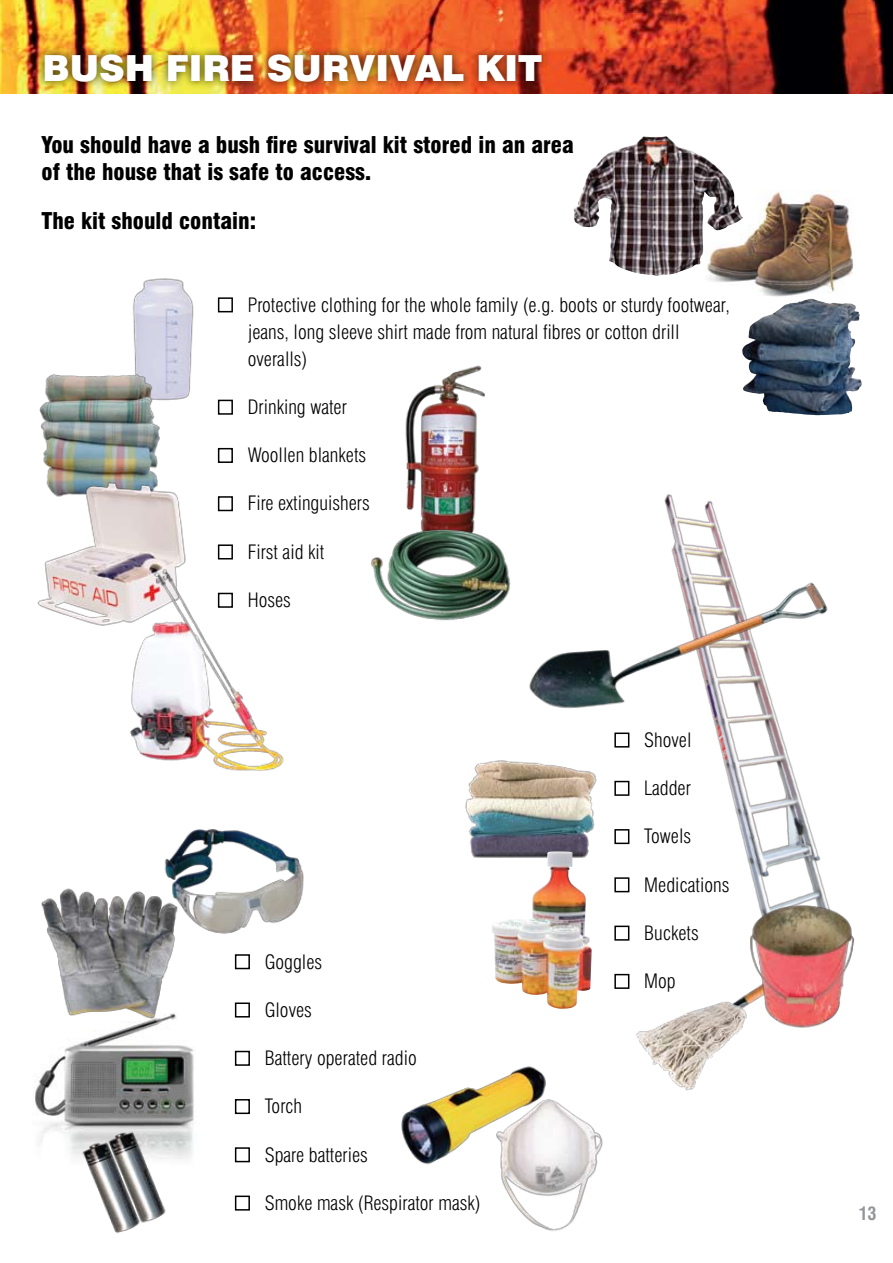
<style>
.page{position:relative;width:893px;height:1263px;background:#fff}
.page>*{position:absolute;margin:0;border:0;box-sizing:border-box;transform-origin:0 0}
.t1{font:900 36px "Swiss 721 BT";color:#fff}
.t2{font:900 condensed 22.5px/27px "Swiss 721 BT";color:#000}
.t3{font:300 condensed 19.5px/27px "Swiss 721 BT";color:#000}
.t4{font:700 condensed 18px "Swiss 721 BT";color:#939598}
</style>
<div class="page">
<img style="left:0;top:0;width:893px;height:94px">
<img style="left:133px;top:278px;width:61px;height:122px">
<div style="left:235px;top:954px;width:15px;height:15px;border:2px solid #000"></div>
<div style="left:235px;top:1002px;width:15px;height:15px;border:2px solid #000"></div>
<div style="left:235px;top:1051px;width:15px;height:15px;border:2px solid #000"></div>
<div style="left:235px;top:1099px;width:15px;height:15px;border:2px solid #000"></div>
<div style="left:235px;top:1147px;width:15px;height:15px;border:2px solid #000"></div>
<div style="left:235px;top:1195px;width:15px;height:15px;border:2px solid #000"></div>
<div style="left:218px;top:297px;width:15px;height:15px;border:2px solid #000"></div>
<div style="left:218px;top:400px;width:15px;height:15px;border:2px solid #000"></div>
<div style="left:218px;top:448px;width:15px;height:15px;border:2px solid #000"></div>
<div style="left:218px;top:496px;width:15px;height:15px;border:2px solid #000"></div>
<div style="left:218px;top:544px;width:15px;height:15px;border:2px solid #000"></div>
<img style="left:614px;top:494px;width:211px;height:447px">
<img style="left:529px;top:574px;width:299px;height:152px">
<img style="left:39px;top:362px;width:136px;height:111px">
<img style="left:465px;top:738px;width:150px;height:137px">
<img style="left:164px;top:829px;width:140px;height:105px">
<img style="left:405px;top:365px;width:80px;height:142px">
<img style="left:401px;top:1066px;width:145px;height:99px">
<img style="left:614px;top:973px;width:121px;height:118px">
<img style="left:733px;top:891px;width:122px;height:143px">
<img style="left:37px;top:473px;width:148px;height:147px">
<img style="left:371px;top:507px;width:140px;height:114px">
<img style="left:80px;top:552px;width:204px;height:219px">
<img style="left:484px;top:1085px;width:119px;height:146px">
<img style="left:706px;top:190px;width:148px;height:107px">
<img style="left:573px;top:136px;width:91px;height:91px">
<img style="left:742px;top:299px;width:120px;height:116px">
<img style="left:35px;top:1026px;width:159px;height:133px">
<img style="left:492px;top:851px;width:100px;height:158px">
<img style="left:41px;top:881px;width:147px;height:145px">
<img style="left:73px;top:1120px;width:98px;height:113px">
<div style="left:36px;top:45px;width:514px;height:45px;background:#000;opacity:.75"></div>
<h1 class="t1" style="left:43px;top:46px;width:493px">BUSH FIRE SURVIVAL KIT</h1>
<p class="t2" style="left:42px;top:132px;width:534px">You should have a bush fire survival kit stored in an area of the house that is safe to access.</p>
<p class="t2" style="left:42px;top:207px;width:216px">The kit should contain:</p>
<p class="t3" style="left:248px;top:291px;width:484px">Protective clothing for the whole family (e.g. boots or sturdy footwear, jeans, long sleeve shirt made from natural fibres or cotton drill overalls)</p>
<p class="t3" style="left:248px;top:393px;width:101px">Drinking water</p>
<p class="t3" style="left:248px;top:442px;width:120px">Woollen blankets</p>
<p class="t3" style="left:248px;top:490px;width:124px">Fire extinguishers</p>
<p class="t3" style="left:248px;top:538px;width:78px">First aid kit</p>
<p class="t3" style="left:233px;top:586px;width:60px">H oses</p>
<p class="t3" style="left:265px;top:948px;width:59px">Goggles</p>
<p class="t3" style="left:265px;top:996px;width:49px">Gloves</p>
<p class="t3" style="left:265px;top:1044px;width:153px">Battery operated radio</p>
<p class="t3" style="left:265px;top:1093px;width:39px">Torch</p>
<p class="t3" style="left:265px;top:1141px;width:105px">Spare batteries</p>
<p class="t3" style="left:265px;top:1189px;width:217px">Smoke mask (Respirator mask)</p>
<p class="t3" style="left:644px;top:726px;width:49px">Shovel</p>
<p class="t3" style="left:644px;top:774px;width:48px">Ladder</p>
<p class="t3" style="left:644px;top:823px;width:48px">Towels</p>
<p class="t3" style="left:644px;top:871px;width:87px">Medications</p>
<p class="t3" style="left:644px;top:919px;width:56px">Buckets</p>
<p class="t3" style="left:644px;top:967px;width:33px">Mop</p>
<p class="t4" style="left:859px;top:1203px;width:19px">13</p>
</div>
